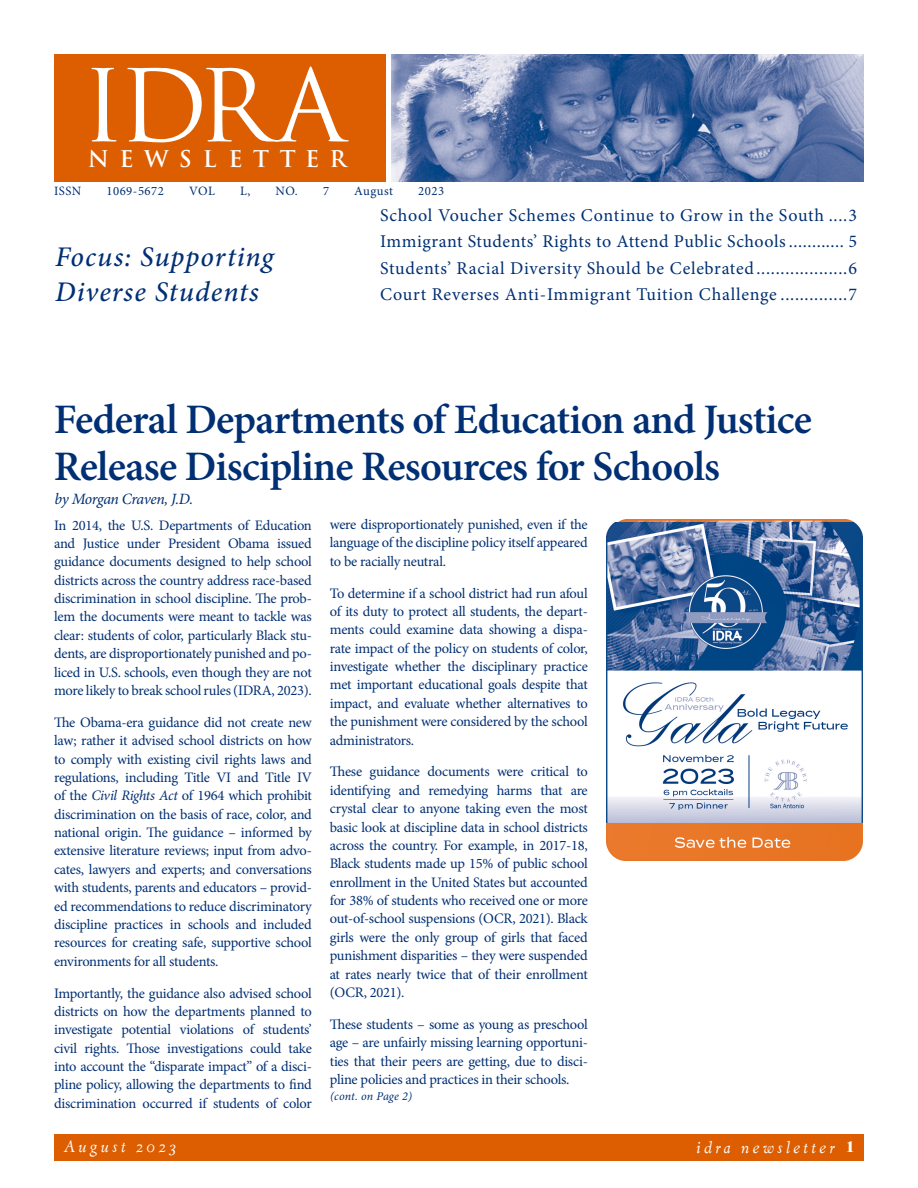
<style>
.page{position:relative;width:918px;height:1188px;background:#fff}
.page>*{position:absolute;margin:0;border:0;box-sizing:border-box;transform-origin:0 0}
.t1{font:97.5px "Trajan Pro";color:#fff}
.t2{font:600 42px/46.5px "Minion Pro";letter-spacing:-.02em;color:#002f73}
.t3{font:italic 500 28.5px/34.2px "Minion Pro";letter-spacing:.035em;color:#002f73}
.t4{font:700 22.5px "Trajan Pro";letter-spacing:.465em;color:#fff}
.t5{font:18px "Minion Pro";letter-spacing:.035em;color:#002f73}
.t6{font:italic 16.8px "Eldorado Text";letter-spacing:.2em;color:#fff}
.t7{font:italic 15.75px "Minion Pro";letter-spacing:-.03em;color:#002f73}
.t8{font:700 15px "Inflex MT Std";color:#fff}
.Paragraph_Style_1{font:14.4px/18.3px "Minion Pro";letter-spacing:-.02em;color:#002f73;text-align:justify}
.t9{font:12.75px "Minion Pro";letter-spacing:.04em;color:#002f73}
.body{font:italic 12px "Minion Pro";letter-spacing:.01em;color:#002f73}
.s1{font-style:italic}
</style>
<div class="page">
<div style="left:54px;top:1134px;width:810px;height:27px;background:#dc5e00"></div>
<div style="left:54px;top:54px;width:331px;height:128px;background:#dc5e00"></div>
<img style="left:392px;top:54px;width:472px;height:128px">
<img style="left:607px;top:519px;width:256px;height:304px">
<img style="left:607px;top:823px;width:256px;height:38px">
<p class="t1" style="left:81px;top:44px;width:265px">IDRA</p>
<p class="t4" style="left:88px;top:144px;width:260px">NEWSLETTER</p>
<p class="t9" style="left:54px;top:183px;width:29px">ISSN</p>
<p class="t9" style="left:106px;top:183px;width:59px">1069-5672</p>
<p class="t9" style="left:189px;top:183px;width:27px">VOL</p>
<p class="t9" style="left:240px;top:183px;width:12px">L,</p>
<p class="t9" style="left:276px;top:183px;width:55px">NO. 7</p>
<p class="t9" style="left:354px;top:183px;width:40px">August</p>
<p class="t9" style="left:418px;top:183px;width:28px">2023</p>
<p class="t3" style="left:55px;top:240px;width:220px">Focus: Supporting<br>Diverse Students</p>
<p class="t5" style="left:380px;top:203px;width:479px">School Voucher Schemes Continue to Grow in the South ....3</p>
<p class="t5" style="left:380px;top:230px;width:479px">Immigrant Students’ Rights to Attend Public Schools............ 5</p>
<p class="t5" style="left:380px;top:256px;width:479px">Students’ Racial Diversity Should be Celebrated...................6</p>
<p class="t5" style="left:380px;top:282px;width:479px">Court Reverses Anti-Immigrant Tuition Challenge ..............7</p>
<p class="t2" style="left:54px;top:396px;width:760px">Federal Departments of Education and Justice<br>Release Discipline Resources for Schools</p>
<p class="t7" style="left:55px;top:488px;width:140px">by Morgan Craven, J.D.</p>
<p class="Paragraph_Style_1" style="left:54px;top:516px;width:259px">In 2014, the U.S. Departments of Education and Justice under President Obama issued guidance documents designed to help school districts across the country address race-based discrimination in school discipline. The prob&shy;lem the documents were meant to tackle was clear: students of color, particularly Black stu&shy;dents, are disproportionately punished and po&shy;liced in U.S. schools, even though they are not more likely to break school rules (IDRA, 2023).</p>
<p class="Paragraph_Style_1" style="left:54px;top:713px;width:259px">The Obama-era guidance did not create new law; rather it advised school districts on how to comply with existing civil rights laws and regulations, including Title VI and Title IV of the <span class="s1">Civil Rights Act</span> of 1964 which prohibit discrimination on the basis of race, color, and national origin. The guidance – informed by extensive literature reviews; input from advo&shy;cates, lawyers and experts; and conversations with students, parents and educators – provid&shy;ed recommendations to reduce discriminatory discipline practices in schools and included resources for creating safe, supportive school environments for all students.</p>
<p class="Paragraph_Style_1" style="left:54px;top:984px;width:259px">Importantly, the guidance also advised school districts on how the departments planned to investigate potential violations of students’ civil rights. Those investigations could take into account the “disparate impact” of a disci&shy;pline policy, allowing the departments to find discrimination occurred if students of color</p>
<p class="Paragraph_Style_1" style="left:330px;top:515px;width:259px">were disproportionately punished, even if the language of the discipline policy itself appeared to be racially neutral.</p>
<p class="Paragraph_Style_1" style="left:330px;top:584px;width:260px">To determine if a school district had run afoul of its duty to protect all students, the depart&shy;ments could examine data showing a dispa&shy;rate impact of the policy on students of color, investigate whether the disciplinary practice met important educational goals despite that impact, and evaluate whether alternatives to the punishment were considered by the school administrators.</p>
<p class="Paragraph_Style_1" style="left:330px;top:763px;width:260px">These guidance documents were critical to identifying and remedying harms that are crystal clear to anyone taking even the most basic look at discipline data in school districts across the country. For example, in 2017-18, Black students made up 15% of public school enrollment in the United States but accounted for 38% of students who received one or more out-of-school suspensions (OCR, 2021). Black girls were the only group of girls that faced punishment disparities – they were suspended at rates nearly twice that of their enrollment (OCR, 2021).</p>
<p class="Paragraph_Style_1" style="left:330px;top:1015px;width:260px">These students – some as young as preschool age – are unfairly missing learning opportuni&shy;ties that their peers are getting, due to disci&shy;pline policies and practices in their schools.</p>
<p class="body" style="left:330px;top:1088px;width:84px">(cont. on Page 2)</p>
<p class="t6" style="left:64px;top:1137px;width:114px">August 2023</p>
<p class="t6" style="left:697px;top:1138px;width:140px">idra newsletter</p>
<p class="t8" style="left:846px;top:1138px;width:9px">1</p>
</div>
